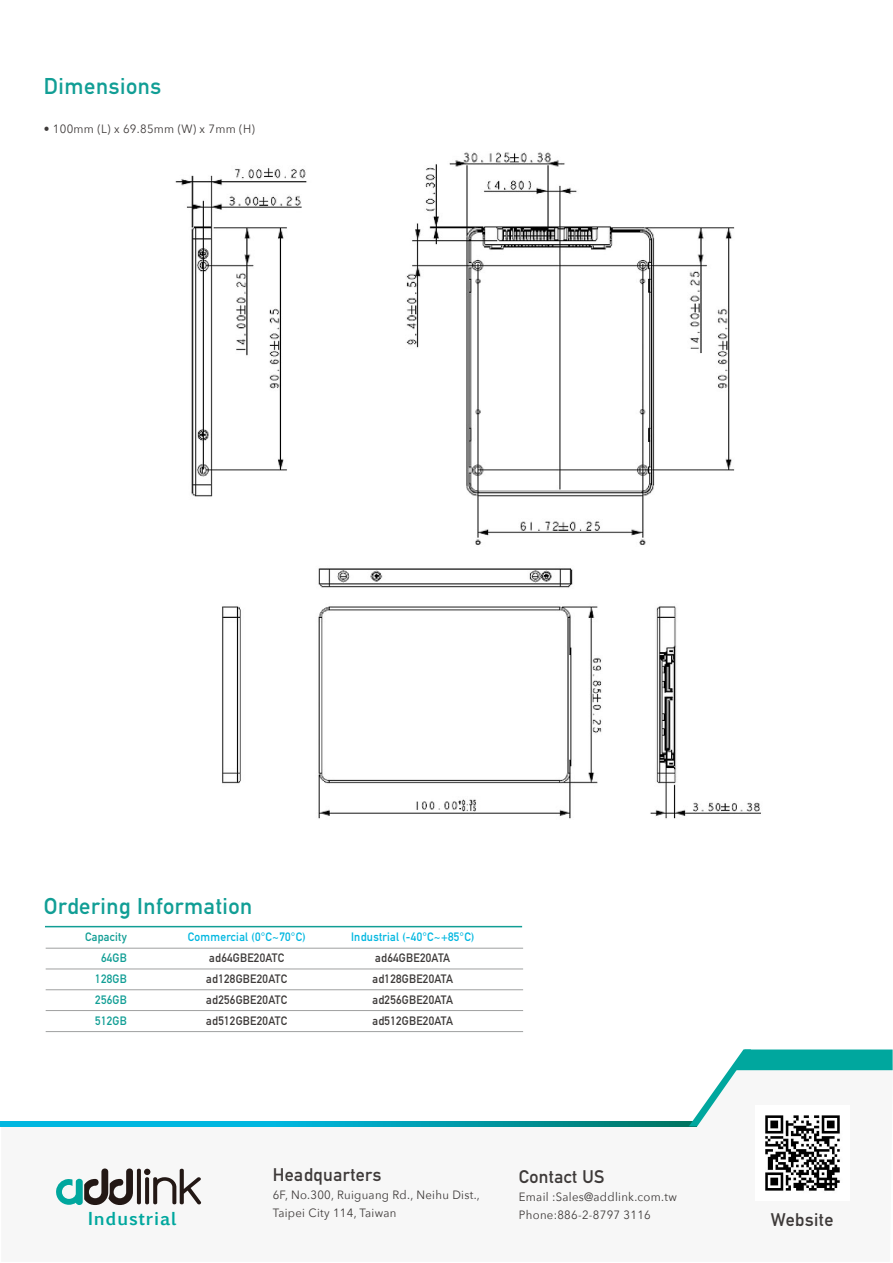
<style>
.page{position:relative;width:893px;height:1263px;background:#fff}
.page>*{position:absolute;margin:0;border:0;box-sizing:border-box;transform-origin:0 0}
.t1{font:700 22.5px "DIN Alternate";letter-spacing:.025em;color:#119e95}
.t2{font:700 18px "DIN Alternate";letter-spacing:.025em;color:#3e3a39}
.t3{font:700 17.1px "Euphemia UCAS";letter-spacing:.05em;color:#00a79e}
.t4{font:12px/18px "Avenir Next";letter-spacing:.025em;color:#3e3a39;scale:.95 1}
.t5{font:700 12px/21px "DIN Alternate";letter-spacing:.025em;color:#3d3a39;scale:.95 1}
.t6{font:700 12px "DIN Alternate";letter-spacing:.025em;color:#00b7e0;scale:.95 1}
.t7{font:700 12px/21px "DIN Alternate";letter-spacing:.025em;color:#119e95;text-align:right;scale:.95 1}
</style>
<div class="page">
<svg style="left:1px;top:1121px;width:697px;height:85px"></svg>
<svg style="left:55px;top:1168px;width:146px;height:37px"></svg>
<img style="left:765px;top:1126px;width:75px;height:65px">
<svg style="left:0;top:1122px;width:689px;height:4px;background:#00a3ba"></svg>
<svg style="left:689px;top:1049px;width:204px;height:77px"></svg>
<hr style="left:46px;top:948px;width:477px;height:1px;background:#9fa0a0">
<hr style="left:46px;top:969px;width:477px;height:1px;background:#9fa0a0">
<hr style="left:46px;top:1031px;width:477px;height:1px;background:#9fa0a0">
<hr style="left:46px;top:1010px;width:477px;height:1px;background:#9fa0a0">
<hr style="left:46px;top:989px;width:477px;height:1px;background:#9fa0a0">
<hr style="left:45px;top:926px;width:477px;height:1px;background:#119e95">
<img style="left:175px;top:152px;width:586px;height:667px">
<h1 class="t1" style="left:44px;top:69px;width:119px">Dimensions</h1>
<p class="t4" style="left:44px;top:119px;width:224px">• 100mm (L) x 69.85mm (W) x 7mm (H)</p>
<h1 class="t1" style="left:44px;top:889px;width:210px">Ordering Information</h1>
<p class="t7" style="left:85px;top:925px;width:45px">Capacity<br>64GB<br>128GB<br>256GB<br>512GB</p>
<p class="t6" style="left:188px;top:928px;width:125px">Commercial (0°C~70°C)</p>
<p class="t5" style="left:206px;top:946px;width:87px">ad64GBE20ATC ad128GBE20ATC ad256GBE20ATC ad512GBE20ATC</p>
<p class="t6" style="left:351px;top:928px;width:131px">Industrial (-40°C~+85°C)</p>
<p class="t5" style="left:372px;top:946px;width:86px">ad64GBE20ATA ad128GBE20ATA ad256GBE20ATA ad512GBE20ATA</p>
<h2 class="t2" style="left:273px;top:1161px;width:110px">Headquarters</h2>
<p class="t4" style="left:273px;top:1185px;width:220px">6F, No.300, Ruiguang Rd., Neihu Dist.,<br>Taipei City 114, Taiwan</p>
<h2 class="t2" style="left:519px;top:1163px;width:87px">Contact US</h2>
<p class="t4" style="left:519px;top:1188px;width:168px">Email :Sales@addlink.com.tw<br>Phone:886-2-8797 3116</p>
<h3 class="t3" style="left:88px;top:1206px;width:90px">Industrial</h3>
<h2 class="t2" style="left:771px;top:1206px;width:64px">Website</h2>
</div>
